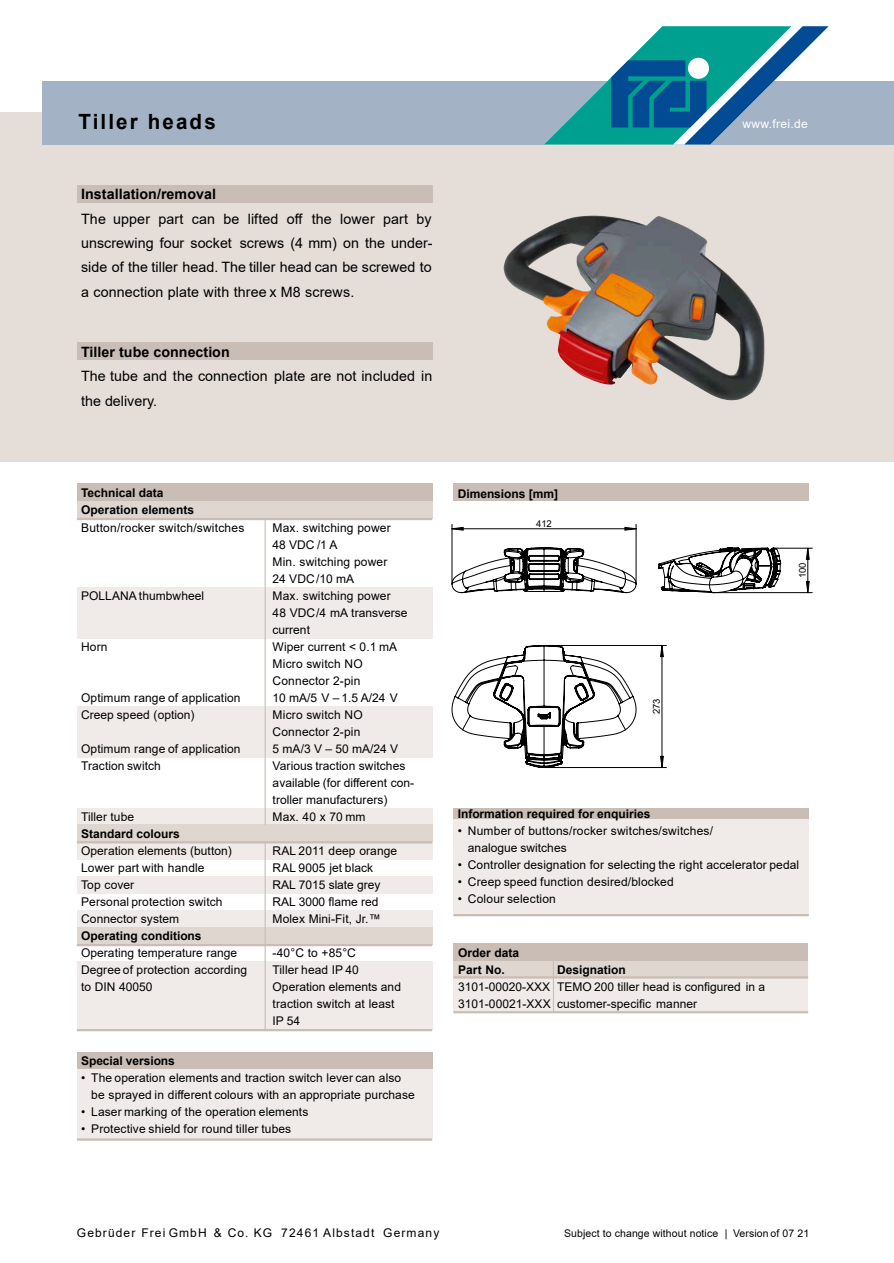
<style>
.page{position:relative;width:894px;height:1263px;background:#fff}
.page>*{position:absolute;margin:0;border:0;box-sizing:border-box;transform-origin:0 0}
.t1{font:700 21px "Arial";letter-spacing:.105em;color:#000}
.t2{font:14.25px/24.5px "Arial";letter-spacing:.005em;color:#000;text-align:justify}
.t3{font:700 14.25px "Arial";color:#000}
.t4{font:12px/17px "Arial";letter-spacing:.01em;color:#000}
.t5{font:700 12px/17px "Arial";color:#000}
.t6{font:12px "Arial";letter-spacing:.095em;color:#000}
.t7{font:12px "Arial";letter-spacing:.03em;color:#fff}
.t8{font:10.5px "Arial";letter-spacing:.005em;color:#000}
.t9{font:9.45px "Arial";color:#000}
</style>
<div class="page">
<div style="left:0;top:113px;width:893px;height:349px;background:#e4ddd8"></div>
<div style="left:77px;top:185px;width:355px;height:18px;background:#cabdb6"></div>
<div style="left:77px;top:342px;width:355px;height:17px;background:#cabdb6"></div>
<div style="left:453px;top:484px;width:355px;height:17px;background:#cabdb6"></div>
<div style="left:77px;top:484px;width:355px;height:17px;background:#cabdb6"></div>
<div style="left:77px;top:501px;width:355px;height:17px;background:#ded6cf"></div>
<div style="left:77px;top:588px;width:355px;height:51px;background:#f0ebe8"></div>
<div style="left:77px;top:707px;width:355px;height:51px;background:#f0ebe8"></div>
<div style="left:77px;top:809px;width:355px;height:17px;background:#f0ebe8"></div>
<div style="left:77px;top:843px;width:355px;height:17px;background:#f0ebe8"></div>
<div style="left:77px;top:877px;width:355px;height:17px;background:#f0ebe8"></div>
<div style="left:77px;top:911px;width:355px;height:17px;background:#f0ebe8"></div>
<div style="left:77px;top:928px;width:355px;height:17px;background:#ded6cf"></div>
<div style="left:77px;top:962px;width:355px;height:68px;background:#f0ebe8"></div>
<div style="left:77px;top:825px;width:355px;height:17px;background:#ded6cf"></div>
<hr style="left:77px;top:518px;width:355px;height:2px;background:#cabdb6">
<hr style="left:77px;top:841px;width:355px;height:2px;background:#cabdb6">
<hr style="left:77px;top:944px;width:355px;height:2px;background:#cabdb6">
<hr style="left:77px;top:1029px;width:355px;height:2px;background:#cabdb6">
<hr style="left:264px;top:518px;width:1px;height:307px;background:#cabdb6">
<hr style="left:264px;top:842px;width:1px;height:189px;background:#cabdb6">
<div style="left:77px;top:1052px;width:355px;height:17px;background:#cabdb6"></div>
<div style="left:77px;top:1069px;width:355px;height:69px;background:#f0ebe8"></div>
<hr style="left:77px;top:1138px;width:355px;height:3px;background:#cabdb6">
<div style="left:43px;top:81px;width:850px;height:64px;background:#a3b3c5"></div>
<svg style="left:544px;top:26px;width:284px;height:119px"></svg>
<div style="left:687px;top:58px;width:21px;height:21px;background:#fff;border-radius:50%"></div>
<div style="left:453px;top:808px;width:355px;height:12px;background:#cabdb6"></div>
<div style="left:453px;top:820px;width:355px;height:95px;background:#f0ebe8"></div>
<hr style="left:453px;top:914px;width:355px;height:2px;background:#cabdb6">
<img style="left:503px;top:215px;width:261px;height:185px">
<div style="left:453px;top:960px;width:355px;height:18px;background:#ded6cf"></div>
<div style="left:453px;top:978px;width:355px;height:34px;background:#f0ebe8"></div>
<div style="left:453px;top:943px;width:355px;height:17px;background:#cabdb6"></div>
<hr style="left:453px;top:1011px;width:355px;height:2px;background:#cabdb6">
<hr style="left:453px;top:976px;width:355px;height:3px;background:#cabdb6">
<hr style="left:773px;top:548px;width:39px;height:1px;background:#000">
<hr style="left:722px;top:592px;width:90px;height:1px;background:#000">
<hr style="left:655px;top:988px;width:179px;height:1px;background:#000">
<hr style="left:655px;top:503px;width:179px;height:1px;background:#000">
<hr style="left:655px;top:503px;width:1px;height:176px;background:#000">
<hr style="left:655px;top:875px;width:179px;height:1px;background:#000">
<hr style="left:655px;top:1262px;width:179px;height:1px;background:#000">
<hr style="left:836px;top:503px;width:1px;height:176px;background:#000">
<svg style="left:806px;top:548px;width:3px;height:45px"></svg>
<svg style="left:658px;top:547px;width:122px;height:47px"></svg>
<hr style="left:635px;top:524px;width:1px;height:60px;background:#000">
<hr style="left:451px;top:524px;width:1px;height:60px;background:#000">
<hr style="left:544px;top:645px;width:122px;height:1px;background:#000">
<hr style="left:544px;top:767px;width:122px;height:1px;background:#000">
<hr style="left:412px;top:988px;width:266px;height:1px;background:#000">
<hr style="left:412px;top:503px;width:266px;height:1px;background:#000">
<hr style="left:412px;top:503px;width:1px;height:292px;background:#000">
<hr style="left:412px;top:875px;width:266px;height:1px;background:#000">
<hr style="left:412px;top:1262px;width:266px;height:1px;background:#000">
<hr style="left:856px;top:503px;width:1px;height:292px;background:#000">
<svg style="left:451px;top:527px;width:185px;height:3px"></svg>
<svg style="left:660px;top:646px;width:3px;height:121px"></svg>
<svg style="left:451px;top:645px;width:185px;height:123px"></svg>
<svg style="left:451px;top:548px;width:185px;height:45px"></svg>
<hr style="left:552px;top:960px;width:2px;height:52px;background:#cabdb6">
<h1 class="t1" style="left:78px;top:114px;width:139px">Tiller heads</h1>
<p class="t3" style="left:81px;top:189px;width:136px">Installation/removal</p>
<p class="t2" style="left:81px;top:208px;width:353px">The upper part can be lifted off the lower part by unscrewing four socket screws (4 mm) on the under&shy;side of the tiller head. The tiller head can be screwed to a connection plate with three x M8 screws.</p>
<p class="t3" style="left:81px;top:346px;width:150px">Tiller tube connection</p>
<p class="t2" style="left:81px;top:365px;width:352px">The tube and the connection plate are not included in the delivery.</p>
<p class="t7" style="left:742px;top:119px;width:67px">www.frei.de</p>
<p class="t5" style="left:81px;top:485px;width:114px">Technical data<br>Operation elements</p>
<p class="t4" style="left:81px;top:520px;width:165px">Button/rocker switch/switches</p>
<p class="t4" style="left:272px;top:520px;width:119px">Max. switching power<br>48 VDC /1 A<br>Min. switching power<br>24 VDC/10 mA</p>
<p class="t4" style="left:81px;top:588px;width:124px">POLLANA thumbwheel</p>
<p class="t4" style="left:272px;top:588px;width:136px">Max. switching power<br>48 VDC/4 mA transverse current</p>
<p class="t4" style="left:81px;top:639px;width:28px">Horn</p>
<p class="t4" style="left:272px;top:639px;width:126px">Wiper current &lt; 0.1 mA<br>Micro switch NO<br>Connector 2-pin</p>
<p class="t4" style="left:81px;top:690px;width:161px">Optimum range of application</p>
<p class="t4" style="left:272px;top:690px;width:127px">10 mA/5 V – 1.5 A/24 V</p>
<p class="t4" style="left:81px;top:707px;width:115px">Creep speed (option)</p>
<p class="t4" style="left:272px;top:707px;width:91px">Micro switch NO<br>Connector 2-pin</p>
<p class="t4" style="left:81px;top:741px;width:161px">Optimum range of application</p>
<p class="t4" style="left:272px;top:741px;width:127px">5 mA/3 V – 50 mA/24 V</p>
<p class="t4" style="left:81px;top:758px;width:81px">Traction switch</p>
<p class="t4" style="left:272px;top:758px;width:143px">Various traction switches available (for different con&shy;troller manufacturers)</p>
<p class="t4" style="left:81px;top:809px;width:54px">Tiller tube</p>
<p class="t4" style="left:272px;top:809px;width:94px">Max. 40 x 70 mm</p>
<p class="t5" style="left:81px;top:826px;width:100px">Standard colours</p>
<p class="t4" style="left:81px;top:843px;width:152px">Operation elements (button)</p>
<p class="t4" style="left:272px;top:843px;width:126px">RAL 2011 deep orange</p>
<p class="t4" style="left:81px;top:860px;width:125px">Lower part with handle</p>
<p class="t4" style="left:272px;top:860px;width:102px">RAL 9005 jet black</p>
<p class="t4" style="left:81px;top:877px;width:55px">Top cover</p>
<p class="t4" style="left:272px;top:877px;width:109px">RAL 7015 slate grey</p>
<p class="t4" style="left:81px;top:894px;width:143px">Personal protection switch</p>
<p class="t4" style="left:272px;top:894px;width:107px">RAL 3000 flame red</p>
<p class="t4" style="left:81px;top:911px;width:100px">Connector system</p>
<p class="t4" style="left:272px;top:911px;width:110px">Molex Mini-Fit, Jr.™</p>
<p class="t5" style="left:81px;top:928px;width:122px">Operating conditions</p>
<p class="t4" style="left:81px;top:945px;width:158px">Operating temperature range</p>
<p class="t4" style="left:272px;top:945px;width:85px">-40°C to +85°C</p>
<p class="t4" style="left:81px;top:962px;width:167px">Degree of protection according</p>
<p class="t4" style="left:272px;top:962px;width:88px">Tiller head IP 40</p>
<p class="t4" style="left:81px;top:979px;width:73px">to DIN 40050</p>
<p class="t4" style="left:272px;top:979px;width:130px">Operation elements and traction switch at least<br>IP 54</p>
<p class="t5" style="left:81px;top:1053px;width:95px">Special versions</p>
<p class="t4" style="left:91px;top:1070px;width:325px;text-indent:-10px">• The operation elements and traction switch lever can also be sprayed in different colours with an appropriate purchase</p>
<p class="t4" style="left:81px;top:1104px;width:229px">• Laser marking of the operation elements</p>
<p class="t4" style="left:81px;top:1121px;width:211px">• Protective shield for round tiller tubes</p>
<p class="t5" style="left:457px;top:487px;width:102px">Dimensions [mm]</p>
<p class="t9" style="left:536px;top:520px;width:17px">412</p>
<p class="t9" style="left:652px;top:714px;width:17px;rotate:-90deg">273</p>
<p class="t9" style="left:798px;top:578px;width:17px;rotate:-90deg">100</p>
<p class="t5" style="left:457px;top:807px;width:194px">Information required for enquiries</p>
<p class="t4" style="left:467px;top:824px;width:247px;text-indent:-10px">• Number of buttons/rocker switches/switches/ analogue switches</p>
<p class="t4" style="left:457px;top:858px;width:343px">• Controller designation for selecting the right accelerator pedal</p>
<p class="t4" style="left:457px;top:875px;width:217px">• Creep speed function desired/blocked</p>
<p class="t4" style="left:457px;top:892px;width:100px">• Colour selection</p>
<p class="t5" style="left:458px;top:945px;width:63px">Order data<br>Part No.</p>
<p class="t5" style="left:557px;top:962px;width:70px">Designation</p>
<p class="t4" style="left:458px;top:979px;width:308px">3101-00020-XXX TEMO 200 tiller head is configured in a<br>3101-00021-XXX customer-specific manner</p>
<p class="t6" style="left:77px;top:1229px;width:364px">Gebrüder Frei GmbH &amp; Co. KG 72461 Albstadt Germany</p>
<p class="t8" style="left:564px;top:1230px;width:246px">Subject to change without notice | Version of 07 21</p>
</div>
